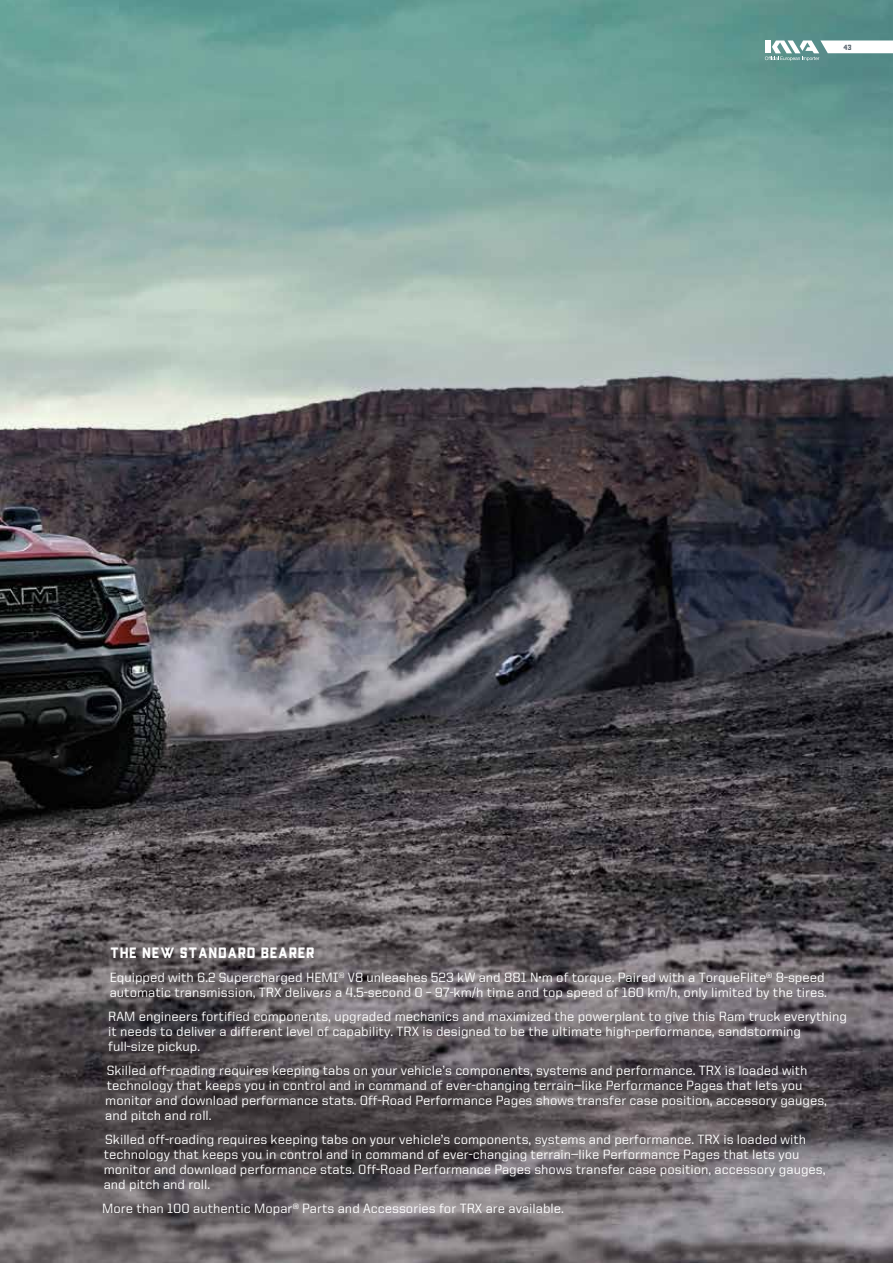
<style>
.page{position:relative;width:893px;height:1263px;background:#fff}
.page>*{position:absolute;margin:0;border:0;box-sizing:border-box;transform-origin:0 0}
.t1{font:15px "Conifer Solid";color:#fff}
.t2{font:500 13.5px/15px "United Sans Reg";color:#fff}
.t3{font:7.5px "Conifer Solid";color:#5b6670}
</style>
<div class="page">
<img style="left:0;top:0;width:893px;height:1263px">
<svg style="left:765px;top:41px;width:128px;height:20px"></svg>
<p class="t3" style="left:843px;top:42px;width:10px">43</p>
<p class="t1" style="left:110px;top:943px;width:207px">THE NEW STANDARD BEARER</p>
<p class="t2" style="left:110px;top:970px;width:719px">Equipped with 6.2 Supercharged HEMI® V8 unleashes 523 kW and 881 N•m of torque. Paired with a TorqueFlite® 8-speed automatic transmission, TRX delivers a 4.5-second 0 – 97-km/h time and top speed of 160 km/h, only limited by the tires.</p>
<p class="t2" style="left:108px;top:1009px;width:740px">RAM engineers fortified components, upgraded mechanics and maximized the powerplant to give this Ram truck everything it needs to deliver a different level of capability. TRX is designed to be the ultimate high-performance, sandstorming full-size pickup.</p>
<p class="t2" style="left:105px;top:1063px;width:723px">Skilled off-roading requires keeping tabs on your vehicle’s components, systems and performance. TRX is loaded with technology that keeps you in control and in command of ever-changing terrain—like Performance Pages that lets you monitor and download performance stats. Off-Road Performance Pages shows transfer case position, accessory gauges, and pitch and roll.</p>
<p class="t2" style="left:104px;top:1132px;width:723px">Skilled off-roading requires keeping tabs on your vehicle’s components, systems and performance. TRX is loaded with technology that keeps you in control and in command of ever-changing terrain—like Performance Pages that lets you monitor and download performance stats. Off-Road Performance Pages shows transfer case position, accessory gauges, and pitch and roll.</p>
<p class="t2" style="left:102px;top:1201px;width:463px">More than 100 authentic Mopar® Parts and Accessories for TRX are available.</p>
</div>
